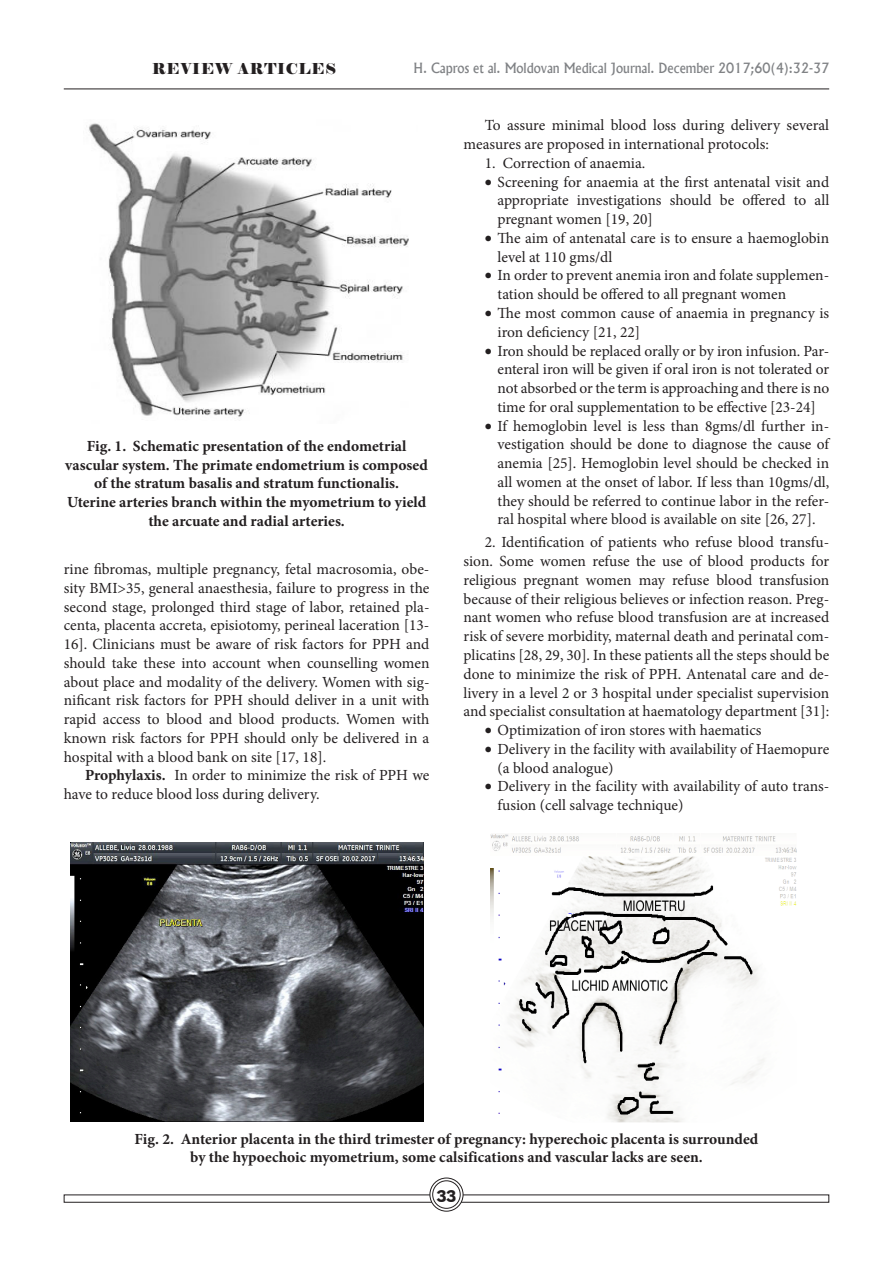
<style>
.page{position:relative;width:893px;height:1276px;background:#fff}
.page>*{position:absolute;margin:0;border:0;box-sizing:border-box;transform-origin:0 0}
.t1{font:15.45px/18.8px "Minion Pro";color:#231f20}
.t2{font:700 15.45px/18.8px "Minion Pro";color:#231f20;text-align:center}
.t3{font:15px "Elephant";color:#231f20}
.t4{font:15px "Adver Gothic";color:#231f20;scale:.9 1}
.t5{font:500 13.5px "Albertus";color:#808285;scale:.95 1}
.s1{font-weight:700}
</style>
<div class="page">
<hr style="left:64px;top:89px;width:765px;height:1px;background:#231f20">
<img style="left:89px;top:123px;width:320px;height:294px">
<img style="left:490px;top:834px;width:307px;height:288px">
<img style="left:70px;top:842px;width:353px;height:279px">
<svg style="left:430px;top:1178px;width:33px;height:33px"></svg>
<div style="left:429px;top:1177px;width:34px;height:34px;border:1px solid #231f20;border-radius:50%"></div>
<div style="left:433px;top:1180px;width:27px;height:28px;background:#fff;border-radius:50%"></div>
<div style="left:432px;top:1180px;width:29px;height:28px;border:1px solid #231f20;border-radius:50%"></div>
<p class="t3" style="left:152px;top:59px;width:99px">REVIEW ARTIC</p>
<p class="t3" style="left:299px;top:59px;width:26px">LES</p>
<p class="t5" style="left:413px;top:59px;width:439px">H. Capros et al. Moldovan Medical Journal. December 2017;60(4):32-37</p>
<p class="t2" style="left:65px;top:436px;width:364px">Fig. 1. Schematic presentation of the endometrial vascular system. The primate endometrium is composed of the stratum basalis and stratum functionalis.<br>Uterine arteries branch within the myometrium to yield the arcuate and radial arteries.</p>
<p class="t1" style="left:64px;top:560px;width:367px;text-align:justify">rine fibromas, multiple pregnancy, fetal macrosomia, obe&shy;sity BMI&gt;35, general anaesthesia, failure to progress in the second stage, prolonged third stage of labor, retained pla&shy;centa, placenta accreta, episiotomy, perineal laceration [13- 16]. Clinicians must be aware of risk factors for PPH and should take these into account when counselling women about place and modality of the delivery. Women with sig&shy;nificant risk factors for PPH should deliver in a unit with rapid access to blood and blood products. Women with known risk factors for PPH should only be delivered in a hospital with a blood bank on site [17, 18].</p>
<p class="t1" style="left:64px;top:766px;width:367px;text-indent:21px"><span class="s1">Prophylaxis.</span> In order to minimize the risk of PPH we have to reduce blood loss during delivery.</p>
<p class="t1" style="left:463px;top:116px;width:367px;text-indent:21px">To assure minimal blood loss during delivery several measures are proposed in international protocols:</p>
<p class="t1" style="left:485px;top:154px;width:162px">1. Correction of anaemia.</p>
<p class="t1" style="left:497px;top:172px;width:333px;text-align:justify;text-indent:-13px">• Screening for anaemia at the first antenatal visit and appropriate investigations should be offered to all pregnant women [19, 20]</p>
<p class="t1" style="left:497px;top:229px;width:333px;text-indent:-13px">• The aim of antenatal care is to ensure a haemoglobin level at 110 gms/dl</p>
<p class="t1" style="left:497px;top:266px;width:333px;text-indent:-13px">• In order to prevent anemia iron and folate supplemen&shy;tation should be offered to all pregnant women</p>
<p class="t1" style="left:497px;top:304px;width:333px;text-indent:-13px">• The most common cause of anaemia in pregnancy is iron deficiency [21, 22]</p>
<p class="t1" style="left:497px;top:341px;width:333px;text-align:justify;text-indent:-13px">• Iron should be replaced orally or by iron infusion. Par&shy;enteral iron will be given if oral iron is not tolerated or not absorbed or the term is approaching and there is no time for oral supplementation to be effective [23-24]</p>
<p class="t1" style="left:497px;top:416px;width:333px;text-align:justify;text-indent:-13px">• If hemoglobin level is less than 8gms/dl further in&shy;vestigation should be done to diagnose the cause of anemia [25]. Hemoglobin level should be checked in all women at the onset of labor. If less than 10gms/dl, they should be referred to continue labor in the refer&shy;ral hospital where blood is available on site [26, 27].</p>
<p class="t1" style="left:463px;top:533px;width:367px;text-align:justify;text-indent:21px">2. Identification of patients who refuse blood transfu&shy;sion. Some women refuse the use of blood products for religious pregnant women may refuse blood transfusion because of their religious believes or infection reason. Preg&shy;nant women who refuse blood transfusion are at increased risk of severe morbidity, maternal death and perinatal com&shy;plicatins [28, 29, 30]. In these patients all the steps should be done to minimize the risk of PPH. Antenatal care and de&shy;livery in a level 2 or 3 hospital under specialist supervision and specialist consultation at haematology department [31]:</p>
<p class="t1" style="left:485px;top:721px;width:278px">• Optimization of iron stores with haematics</p>
<p class="t1" style="left:497px;top:739px;width:333px;text-indent:-13px">• Delivery in the facility with availability of Haemopure (a blood analogue)</p>
<p class="t1" style="left:497px;top:777px;width:333px;text-indent:-13px">• Delivery in the facility with availability of auto trans&shy;fusion (cell salvage technique)</p>
<p class="t2" style="left:135px;top:1129px;width:625px">Fig. 2. Anterior placenta in the third trimester of pregnancy: hyperechoic placenta is surrounded by the hypoechoic myometrium, some calsifications and vascular lacks are seen.</p>
<p class="t4" style="left:437px;top:1186px;width:23px">33</p>
</div>
